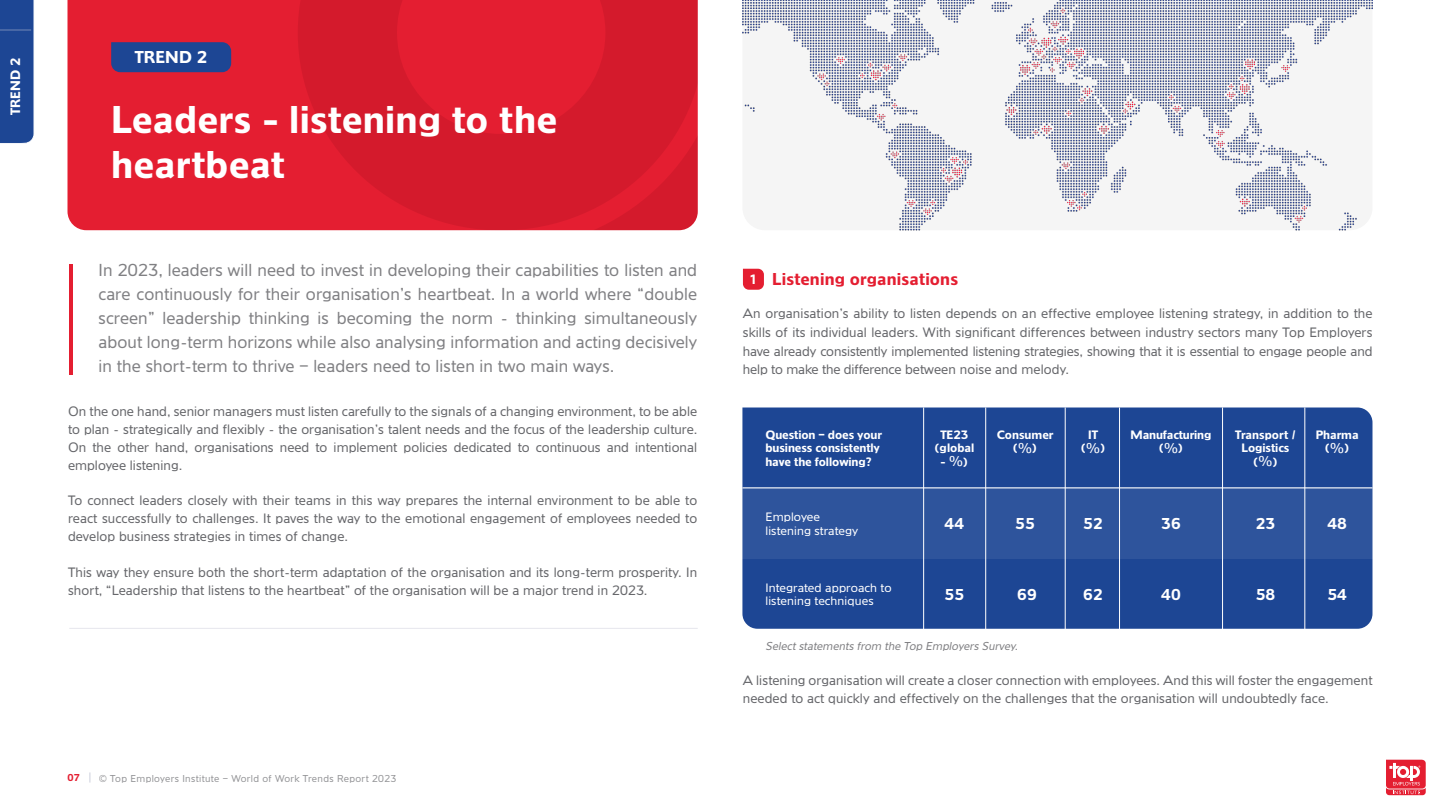
<style>
.page{position:relative;width:1440px;height:810px;background:#fff}
.page>*{position:absolute;margin:0;border:0;box-sizing:border-box;transform-origin:0 0}
.t1{font:700 40.5px/45px "Angro EF";letter-spacing:.01em;color:#fff}
.t2{font:300 18.15px "Angro EF";letter-spacing:.01em;color:#808083}
.t3{font:700 18px "Angro EF";letter-spacing:.015em;color:#e41e31}
.t4{font:700 18px "Angro EF";letter-spacing:.01em;color:#fff}
.t5{font:700 16.5px "Angro EF";letter-spacing:.01em;color:#fff}
.t6{font:300 14.25px/18px "Angro EF";letter-spacing:.01em;color:#66676b}
.t7{font:700 14.25px "Angro EF";color:#fff}
.t8{font:700 12.75px/13.5px "Angro EF";letter-spacing:-.005em;color:#fff}
.t9{font:300 12.75px/13.5px "Angro EF";letter-spacing:.01em;color:#fff}
.t10{font:italic 300 12px "Angro EF";color:#808083}
.t11{font:300 10.5px "Angro EF";letter-spacing:.035em;color:#66676b}
.t12{font:700 10.5px "Angro EF";color:#e41e31}
.s1{font-family:"Verdana";font-weight:400;font-size:13.5px}
</style>
<div class="page">
<svg style="left:1386px;top:760px;width:40px;height:35px"></svg>
<div style="left:742px;top:408px;width:630px;height:221px;background:#1d4694"></div>
<div style="left:742px;top:488px;width:630px;height:71px;background:#2e549c"></div>
<hr style="left:1305px;top:408px;width:1px;height:221px;background:#fff">
<hr style="left:1222px;top:408px;width:1px;height:221px;background:#fff">
<hr style="left:1119px;top:408px;width:1px;height:221px;background:#fff">
<hr style="left:1065px;top:408px;width:1px;height:221px;background:#fff">
<hr style="left:985px;top:408px;width:1px;height:221px;background:#fff">
<hr style="left:923px;top:408px;width:1px;height:221px;background:#fff">
<hr style="left:742px;top:487px;width:630px;height:1px;background:#fff">
<svg style="left:743px;top:269px;width:21px;height:21px"></svg>
<img style="left:742px;top:0;width:630px;height:230px">
<hr style="left:69px;top:628px;width:629px;height:1px;background:#e6e7ed">
<svg style="left:70px;top:264px;width:3px;height:110px"></svg>
<div style="left:68px;top:0;width:230px;height:230px;background:#e41e31"></div>
<svg style="left:298px;top:0;width:400px;height:230px;background:#da1b2e"></svg>
<div style="left:111px;top:42px;width:120px;height:30px;background:#1d4694"></div>
<div style="left:0;top:0;width:34px;height:144px;background:#1d4694"></div>
<hr style="left:0;top:30px;width:31px;height:1px;background:#cccfdc">
<p class="t7" style="left:7px;top:115px;width:59px;rotate:-90deg">TREND 2</p>
<p class="t4" style="left:135px;top:47px;width:74px">TREND 2</p>
<p class="t1" style="left:111px;top:97px;width:448px">Leaders - listening to the heartbeat</p>
<p class="t2" style="left:99px;top:260px;width:600px">In 2023, leaders will need to invest in developing their capabilities to listen and</p>
<p class="t2" style="left:99px;top:284px;width:600px">care continuously for their organisation’s heartbeat. In a world where “double</p>
<p class="t2" style="left:99px;top:308px;width:600px">screen” leadership thinking is becoming the norm - thinking simultaneously</p>
<p class="t2" style="left:99px;top:332px;width:600px">about long-term horizons while also analysing information and acting decisively</p>
<p class="t2" style="left:99px;top:356px;width:517px">in the short-term to thrive – leaders need to listen in two main ways.</p>
<p class="t6" style="left:68px;top:403px;width:631px">On the one hand, senior managers must listen carefully to the signals of a changing environment, to be able to plan - strategically and flexibly - the organisation’s talent needs and the focus of the leadership culture.</p>
<p class="t6" style="left:68px;top:439px;width:631px">On the other hand, organisations need to implement policies dedicated to continuous and intentional</p>
<p class="t6" style="left:68px;top:457px;width:116px">employee listening.</p>
<p class="t6" style="left:68px;top:492px;width:631px">To connect leaders closely with their teams in this way prepares the internal environment to be able to</p>
<p class="t6" style="left:68px;top:510px;width:631px">react successfully to challenges. It paves the way to the emotional engagement of employees needed to</p>
<p class="t6" style="left:68px;top:528px;width:281px">develop business strategies in times of change.</p>
<p class="t6" style="left:68px;top:563px;width:631px">This way they ensure both the short-term adaptation of the organisation and its long-term prosperity. In short, “Leadership that listens to the heartbeat” of the organisation will be a major trend in 2023.</p>
<p class="t12" style="left:68px;top:772px;width:14px">07</p>
<p class="t11" style="left:99px;top:773px;width:299px">© Top Employers Institute – World of Work Trends Report 2023</p>
<p class="t7" style="left:749px;top:271px;width:10px">1</p>
<p class="t3" style="left:772px;top:269px;width:187px">Listening organisations</p>
<p class="t6" style="left:743px;top:305px;width:631px">An organisation’s ability to listen depends on an effective employee listening strategy, in addition to the</p>
<p class="t6" style="left:743px;top:324px;width:631px">skills of its individual leaders. With significant differences between industry sectors many Top Employers</p>
<p class="t6" style="left:743px;top:342px;width:631px">have already consistently implemented listening strategies, showing that it is essential to engage people and</p>
<p class="t6" style="left:743px;top:361px;width:328px">help to make the difference between noise and melody.</p>
<p class="t8" style="left:765px;top:428px;width:118px">Question – does your business consistently have the following?</p>
<p class="t8" style="left:940px;top:428px;width:30px">TE23</p>
<p class="t8" style="left:935px;top:441px;width:41px">(global</p>
<p class="t8" style="left:941px;top:455px;width:29px">- <span class="s1">%</span>)</p>
<p class="t8" style="left:997px;top:428px;width:58px">Consumer</p>
<p class="t8" style="left:1013px;top:441px;width:26px">(<span class="s1">%</span>)</p>
<p class="t8" style="left:1088px;top:428px;width:11px">IT</p>
<p class="t8" style="left:1081px;top:441px;width:26px">(<span class="s1">%</span>)</p>
<p class="t8" style="left:1130px;top:428px;width:82px">Manufacturing</p>
<p class="t8" style="left:1159px;top:441px;width:26px">(<span class="s1">%</span>)</p>
<p class="t8" style="left:1235px;top:428px;width:62px">Transport /</p>
<p class="t8" style="left:1242px;top:441px;width:49px">Logistics</p>
<p class="t8" style="left:1253px;top:455px;width:26px">(<span class="s1">%</span>)</p>
<p class="t8" style="left:1316px;top:428px;width:44px">Pharma</p>
<p class="t8" style="left:1325px;top:441px;width:26px">(<span class="s1">%</span>)</p>
<p class="t9" style="left:765px;top:510px;width:56px">Employee</p>
<p class="t9" style="left:765px;top:524px;width:94px">listening strategy</p>
<p class="t5" style="left:945px;top:514px;width:21px">44</p>
<p class="t5" style="left:1015px;top:514px;width:21px">55</p>
<p class="t5" style="left:1083px;top:514px;width:21px">52</p>
<p class="t5" style="left:1161px;top:514px;width:21px">36</p>
<p class="t5" style="left:1256px;top:514px;width:21px">23</p>
<p class="t5" style="left:1327px;top:514px;width:21px">48</p>
<p class="t9" style="left:765px;top:581px;width:128px">Integrated approach to listening techniques</p>
<p class="t5" style="left:945px;top:585px;width:21px">55</p>
<p class="t5" style="left:1017px;top:585px;width:21px">69</p>
<p class="t5" style="left:1083px;top:585px;width:21px">62</p>
<p class="t5" style="left:1161px;top:585px;width:21px">40</p>
<p class="t5" style="left:1256px;top:585px;width:21px">58</p>
<p class="t5" style="left:1327px;top:585px;width:21px">54</p>
<p class="t10" style="left:765px;top:639px;width:256px">Select statements from the Top Employers Survey.</p>
<p class="t6" style="left:743px;top:672px;width:631px">A listening organisation will create a closer connection with employees. And this will foster the engagement</p>
<p class="t6" style="left:743px;top:690px;width:587px">needed to act quickly and effectively on the challenges that the organisation will undoubtedly face.</p>
</div>
